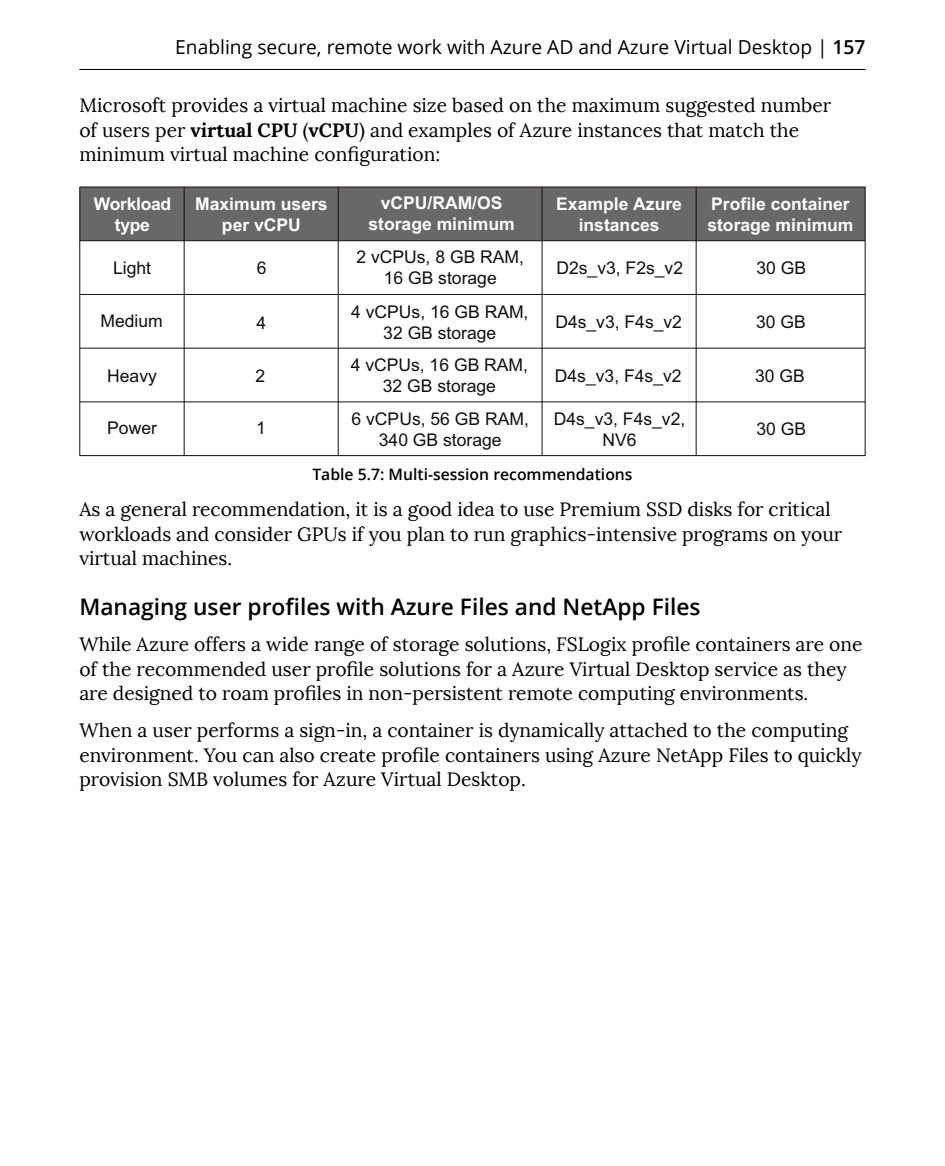
<style>
.page{position:relative;width:945px;height:1166px;background:#fff}
.page>*{position:absolute;margin:0;border:0;box-sizing:border-box;transform-origin:0 0}
.t1{font:600 22.75px "Open Sans";color:#000}
.P_-_Regular{font:19.25px/24.5px "Lora";color:#000}
.t2{font:19.25px "Open Sans";color:#000}
.t3{font:17.5px/21px "Arial";color:#12100b;text-align:center}
.t4{font:700 17.5px/21px "Arial";color:#fff;text-align:center}
.t5{font:700 17.5px/21px "Arial";letter-spacing:-.02em;color:#fff;text-align:center}
.IMG_-_Figure{font:600 15.75px "Open Sans";color:#000}
.s1{font-weight:600}
.s2{font-weight:700}
</style>
<div class="page">
<hr style="left:79px;top:69px;width:787px;height:1px;background:#000">
<div style="left:80px;top:188px;width:785px;height:52px;background:#696768"></div>
<hr style="left:79px;top:187px;width:105px;height:1px;background:#12100b">
<hr style="left:79px;top:187px;width:1px;height:53px;background:#12100b">
<hr style="left:184px;top:187px;width:154px;height:1px;background:#12100b">
<hr style="left:184px;top:187px;width:1px;height:53px;background:#12100b">
<hr style="left:338px;top:187px;width:204px;height:1px;background:#12100b">
<hr style="left:338px;top:187px;width:1px;height:53px;background:#12100b">
<hr style="left:542px;top:187px;width:154px;height:1px;background:#12100b">
<hr style="left:542px;top:187px;width:1px;height:53px;background:#12100b">
<hr style="left:696px;top:187px;width:170px;height:1px;background:#12100b">
<hr style="left:696px;top:187px;width:1px;height:53px;background:#12100b">
<hr style="left:865px;top:187px;width:1px;height:53px;background:#12100b">
<hr style="left:79px;top:240px;width:105px;height:1px;background:#12100b">
<hr style="left:79px;top:241px;width:1px;height:53px;background:#12100b">
<hr style="left:184px;top:240px;width:154px;height:1px;background:#12100b">
<hr style="left:184px;top:241px;width:1px;height:53px;background:#12100b">
<hr style="left:338px;top:240px;width:204px;height:1px;background:#12100b">
<hr style="left:338px;top:241px;width:1px;height:53px;background:#12100b">
<hr style="left:542px;top:240px;width:154px;height:1px;background:#12100b">
<hr style="left:542px;top:241px;width:1px;height:53px;background:#12100b">
<hr style="left:696px;top:240px;width:170px;height:1px;background:#12100b">
<hr style="left:696px;top:241px;width:1px;height:53px;background:#12100b">
<hr style="left:865px;top:241px;width:1px;height:53px;background:#12100b">
<hr style="left:79px;top:294px;width:105px;height:1px;background:#12100b">
<hr style="left:79px;top:295px;width:1px;height:53px;background:#12100b">
<hr style="left:184px;top:294px;width:154px;height:1px;background:#12100b">
<hr style="left:184px;top:295px;width:1px;height:53px;background:#12100b">
<hr style="left:338px;top:294px;width:204px;height:1px;background:#12100b">
<hr style="left:338px;top:295px;width:1px;height:53px;background:#12100b">
<hr style="left:542px;top:294px;width:154px;height:1px;background:#12100b">
<hr style="left:542px;top:295px;width:1px;height:53px;background:#12100b">
<hr style="left:696px;top:294px;width:170px;height:1px;background:#12100b">
<hr style="left:696px;top:295px;width:1px;height:53px;background:#12100b">
<hr style="left:865px;top:295px;width:1px;height:53px;background:#12100b">
<hr style="left:79px;top:348px;width:105px;height:1px;background:#12100b">
<hr style="left:79px;top:348px;width:1px;height:53px;background:#12100b">
<hr style="left:184px;top:348px;width:154px;height:1px;background:#12100b">
<hr style="left:184px;top:348px;width:1px;height:53px;background:#12100b">
<hr style="left:338px;top:348px;width:204px;height:1px;background:#12100b">
<hr style="left:338px;top:348px;width:1px;height:53px;background:#12100b">
<hr style="left:542px;top:348px;width:154px;height:1px;background:#12100b">
<hr style="left:542px;top:348px;width:1px;height:53px;background:#12100b">
<hr style="left:696px;top:348px;width:170px;height:1px;background:#12100b">
<hr style="left:696px;top:348px;width:1px;height:53px;background:#12100b">
<hr style="left:865px;top:348px;width:1px;height:53px;background:#12100b">
<hr style="left:79px;top:401px;width:105px;height:1px;background:#12100b">
<hr style="left:79px;top:402px;width:1px;height:53px;background:#12100b">
<hr style="left:184px;top:401px;width:154px;height:1px;background:#12100b">
<hr style="left:184px;top:402px;width:1px;height:53px;background:#12100b">
<hr style="left:338px;top:401px;width:204px;height:1px;background:#12100b">
<hr style="left:338px;top:402px;width:1px;height:53px;background:#12100b">
<hr style="left:542px;top:401px;width:154px;height:1px;background:#12100b">
<hr style="left:542px;top:402px;width:1px;height:53px;background:#12100b">
<hr style="left:696px;top:401px;width:170px;height:1px;background:#12100b">
<hr style="left:696px;top:402px;width:1px;height:53px;background:#12100b">
<hr style="left:865px;top:402px;width:1px;height:53px;background:#12100b">
<hr style="left:79px;top:455px;width:105px;height:1px;background:#12100b">
<hr style="left:184px;top:455px;width:154px;height:1px;background:#12100b">
<hr style="left:338px;top:455px;width:204px;height:1px;background:#12100b">
<hr style="left:542px;top:455px;width:154px;height:1px;background:#12100b">
<hr style="left:696px;top:455px;width:170px;height:1px;background:#12100b">
<p class="t2" style="left:175px;top:34px;width:692px">Enabling secure, remote work with Azure AD and Azure Virtual Desktop | <span class="s1">157</span></p>
<p class="P_-_Regular" style="left:79px;top:93px;width:753px">Microsoft provides a virtual machine size based on the maximum suggested number of users per <span class="s2">virtual CPU</span> (<span class="s2">vCPU</span>) and examples of Azure instances that match the minimum virtual machine configuration:</p>
<p class="t5" style="left:94px;top:193px;width:79px">Workload type</p>
<p class="t4" style="left:195px;top:193px;width:134px">Maximum users per vCPU</p>
<p class="t4" style="left:369px;top:192px;width:148px">vCPU/RAM/OS storage minimum</p>
<p class="t4" style="left:556px;top:193px;width:127px">Example Azure instances</p>
<p class="t4" style="left:707px;top:193px;width:148px;text-align:left">Profile container storage minimum</p>
<p class="t3" style="left:757px;top:257px;width:51px">30 GB</p>
<p class="t3" style="left:356px;top:246px;width:169px">2 vCPUs, 8 GB RAM,<br>16 GB storage</p>
<p class="t3" style="left:257px;top:257px;width:11px">6</p>
<p class="t3" style="left:556px;top:257px;width:128px">D2s_v3, F2s_v2</p>
<p class="t3" style="left:555px;top:311px;width:128px">D4s_v3, F4s_v2</p>
<p class="t3" style="left:555px;top:365px;width:128px">D4s_v3, F4s_v2</p>
<p class="t3" style="left:554px;top:408px;width:133px">D4s_v3, F4s_v2,<br>NV6</p>
<p class="t3" style="left:113px;top:257px;width:40px">Light</p>
<p class="t3" style="left:100px;top:310px;width:64px">Medium</p>
<p class="t3" style="left:351px;top:301px;width:179px">4 vCPUs, 16 GB RAM,<br>32 GB storage</p>
<p class="t3" style="left:756px;top:311px;width:51px">30 GB</p>
<p class="t3" style="left:257px;top:312px;width:11px">4</p>
<p class="t3" style="left:256px;top:365px;width:11px">2</p>
<p class="t3" style="left:256px;top:417px;width:11px">1</p>
<p class="t3" style="left:351px;top:354px;width:179px">4 vCPUs, 16 GB RAM,<br>32 GB storage</p>
<p class="t3" style="left:755px;top:365px;width:51px">30 GB</p>
<p class="t3" style="left:107px;top:365px;width:51px">Heavy</p>
<p class="t3" style="left:107px;top:417px;width:51px">Power</p>
<p class="t3" style="left:352px;top:408px;width:179px">6 vCPUs, 56 GB RAM,<br>340 GB storage</p>
<p class="t3" style="left:756px;top:418px;width:51px">30 GB</p>
<p class="IMG_-_Figure" style="left:312px;top:463px;width:322px">Table 5.7: Multi-session recommendations</p>
<p class="P_-_Regular" style="left:79px;top:497px;width:764px">As a general recommendation, it is a good idea to use Premium SSD disks for critical workloads and consider GPUs if you plan to run graphics-intensive programs on your virtual machines.</p>
<h3 class="t1" style="left:79px;top:590px;width:623px">Managing user profiles with Azure Files and NetApp Files</h3>
<p class="P_-_Regular" style="left:79px;top:632px;width:785px">While Azure offers a wide range of storage solutions, FSLogix profile containers are one of the recommended user profile solutions for a Azure Virtual Desktop service as they are designed to roam profiles in non-persistent remote computing environments.</p>
<p class="P_-_Regular" style="left:79px;top:718px;width:784px">When a user performs a sign-in, a container is dynamically attached to the computing environment. You can also create profile containers using Azure NetApp Files to quickly provision SMB volumes for Azure Virtual Desktop.</p>
</div>
